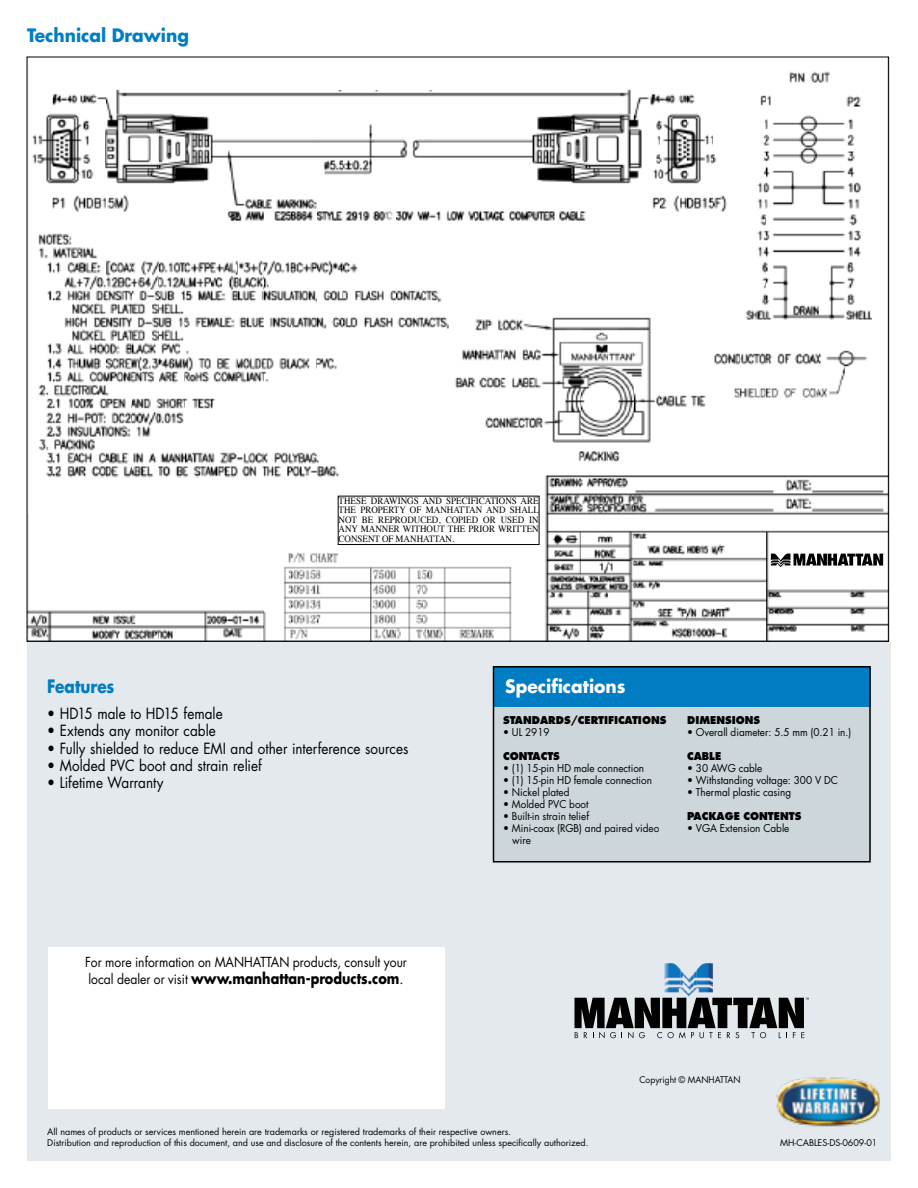
<style>
.page{position:relative;width:918px;height:1188px;background:#fff}
.page>*{position:absolute;margin:0;border:0;box-sizing:border-box;transform-origin:0 0}
.t1{font:700 18px "Futura Std";color:#007dc3;scale:.95 1}
.t2{font:700 18px "Futura Std";color:#fff;scale:.95 1}
.t3{font:700 18px "Futura Std";color:#007cc2;scale:.85 1}
.t4{font:15px "Futura Std";color:#000;scale:.9 1}
.t5{font:700 15px "Futura Std";color:#000;scale:.85 1}
.t6{font:13.5px "Futura Std";color:#000;scale:.9 1}
.t7{font:10.5px/12px "Futura Std";color:#000;scale:.95 1}
.t8{font:800 10.5px "Futura Std";color:#000;scale:.95 1}
.t9{font:9.45px/9.4px "Times";color:#000;text-align:justify;scale:.95 1}
.t10{font:9px/10.5px "Futura Std";color:#000}
.t11{font:9px "Futura Std";color:#000;scale:.95 1}
.s1{font-weight:400;font-size:13.5px}
.s2{font-weight:400}
</style>
<div class="page">
<div style="left:27px;top:643px;width:864px;height:518px;background:#e3e9ec"></div>
<div style="left:494px;top:667px;width:377px;height:194px;background:#ccd6db"></div>
<div style="left:493px;top:666px;width:378px;height:40px;background:#007dc3"></div>
<div style="left:493px;top:666px;width:378px;height:196px;border:2px solid #000"></div>
<div style="left:48px;top:947px;width:396px;height:162px;background:#fff"></div>
<img style="left:777px;top:1077px;width:103px;height:50px">
<img style="left:664px;top:963px;width:17px;height:30px">
<img style="left:697px;top:963px;width:16px;height:30px">
<img style="left:681px;top:970px;width:3px;height:22px">
<img style="left:694px;top:970px;width:3px;height:21px">
<img style="left:684px;top:974px;width:3px;height:21px">
<img style="left:690px;top:973px;width:4px;height:22px">
<img style="left:687px;top:977px;width:3px;height:20px">
<svg style="left:575px;top:998px;width:234px;height:40px"></svg>
<img style="left:29px;top:71px;width:858px;height:569px">
<div style="left:694px;top:586px;width:47px;height:12px;background:#fff"></div>
<div style="left:338px;top:496px;width:201px;height:49px;background:#fff"></div>
<div style="left:338px;top:496px;width:201px;height:49px;border:1px solid #000"></div>
<div style="left:770px;top:537px;width:114px;height:50px;background:#fff"></div>
<svg style="left:771px;top:553px;width:114px;height:14px"></svg>
<div style="left:292px;top:68px;width:258px;height:22px;background:#fff"></div>
<h1 class="t1" style="left:27px;top:23px;width:172px">Technical Drawing</h1>
<p class="t9" style="left:339px;top:495px;width:213px">THESE DRAWINGS AND SPECIFICATIONS ARE THE PROPERTY OF MANHATTAN AND SHALL NOT BE REPRODUCED, COPIED OR USED IN ANY MANNER WITHOUT THE PRIOR WRITTEN CONSENT OF MANHATTAN.</p>
<h1 class="t3" style="left:47px;top:674px;width:81px">Features</h1>
<h1 class="t2" style="left:505px;top:674px;width:128px">Specifications</h1>
<h2 class="t4" style="left:47px;top:704px;width:196px">• HD15 male to HD15 female</h2>
<h2 class="t4" style="left:47px;top:721px;width:189px">• Extends any monitor cable</h2>
<h2 class="t4" style="left:47px;top:739px;width:403px">• Fully shielded to reduce EMI and other interference sources</h2>
<h2 class="t4" style="left:47px;top:756px;width:240px">• Molded PVC boot and strain relief</h2>
<h2 class="t4" style="left:47px;top:773px;width:131px">• Lifetime Warranty</h2>
<p class="t8" style="left:503px;top:714px;width:40px">STANDARDS</p>
<p class="t8" style="left:571px;top:714px;width:16px">/CER</p>
<p class="t8" style="left:598px;top:714px;width:72px">TIFICATIONS</p>
<p class="t7" style="left:503px;top:726px;width:51px">• UL 2919</p>
<p class="t8" style="left:503px;top:750px;width:60px">CONTACTS</p>
<p class="t7" style="left:503px;top:762px;width:150px">• (1) 15-pin HD male connection</p>
<p class="t7" style="left:503px;top:774px;width:158px">• (1) 15-pin HD female connection</p>
<p class="t7" style="left:503px;top:786px;width:71px">• Nickel plated</p>
<p class="t7" style="left:503px;top:798px;width:91px">• Molded PVC boot</p>
<p class="t7" style="left:503px;top:810px;width:92px">• Built-in strain telief</p>
<p class="t7" style="left:512px;top:822px;width:156px;text-indent:-9px">• Mini-coax (RGB) and paired video wire</p>
<p class="t8" style="left:687px;top:714px;width:77px">DIMENSIONS</p>
<p class="t7" style="left:687px;top:726px;width:174px">• Overall diameter: 5.5 mm (0.21 in.)</p>
<p class="t8" style="left:687px;top:750px;width:36px">CABLE</p>
<p class="t7" style="left:687px;top:762px;width:81px">• 30 AWG cable</p>
<p class="t7" style="left:687px;top:774px;width:160px">• Withstanding voltage: 300 V DC</p>
<p class="t7" style="left:687px;top:786px;width:111px">• Thermal plastic casing</p>
<p class="t8" style="left:687px;top:810px;width:40px">PAC KAGE</p>
<p class="t8" style="left:744px;top:810px;width:61px">CONTENTS</p>
<p class="t7" style="left:687px;top:822px;width:109px">• VGA Extension Cable</p>
<p class="t6" style="left:85px;top:954px;width:359px">For more information on MANHATTAN products, consult your</p>
<h2 class="t5" style="left:89px;top:968px;width:372px"><span class="s1">local dealer or visit</span> www.manhattan-products.com<span class="s2">.</span></h2>
<p class="t10" style="left:47px;top:1127px;width:543px">All names of products or services mentioned herein are trademarks or registered trademarks of their respective owners.<br>Distribution and reproduction of this document, and use and disclosure of the contents herein, are prohibited unless specifically authorized.</p>
<p class="t11" style="left:640px;top:1074px;width:108px">Copyright © MANHATTAN</p>
<p class="t10" style="left:780px;top:1138px;width:99px">MH-CABLES-DS-0609-01</p>
</div>
